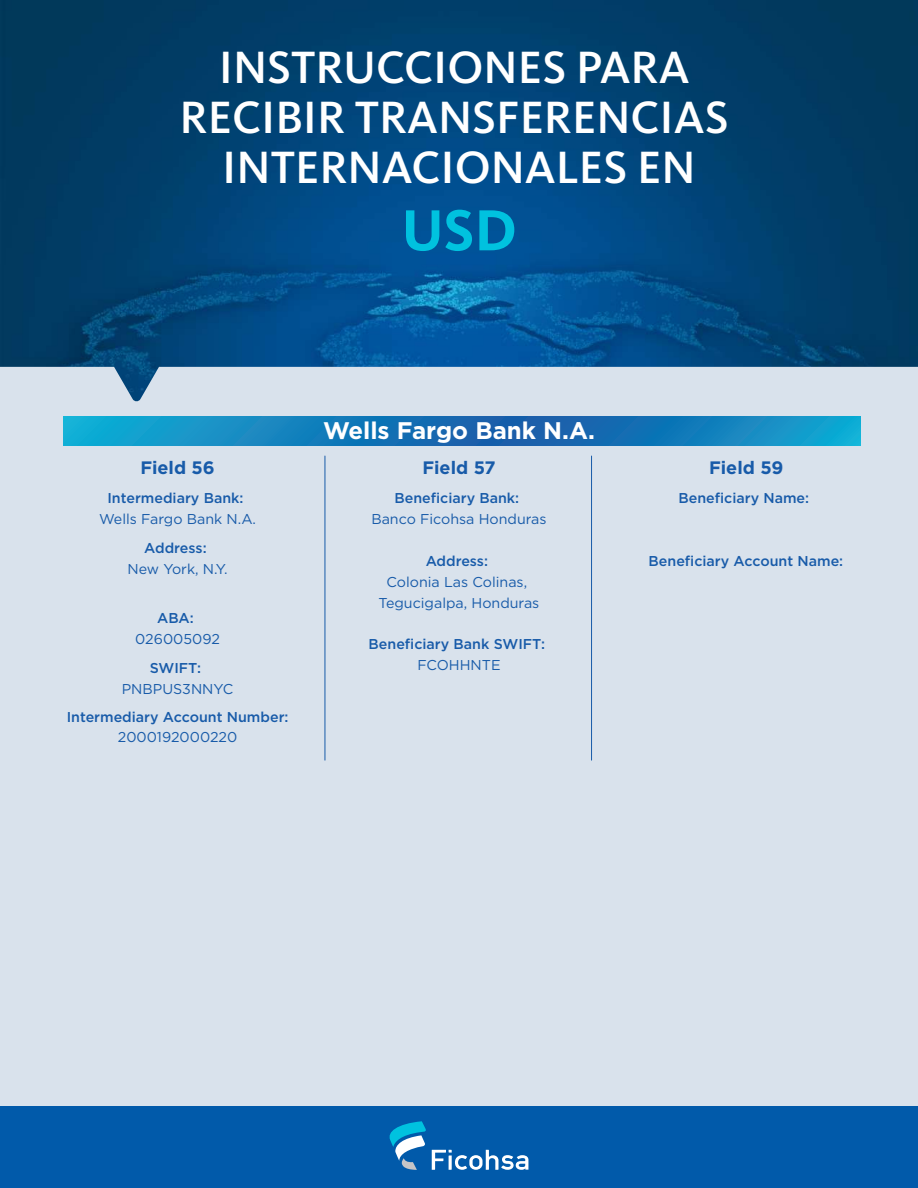
<style>
.page{position:relative;width:918px;height:1188px;background:#fff}
.page>*{position:absolute;margin:0;border:0;box-sizing:border-box;transform-origin:0 0}
.t1{font:700 60px "Kievit Pro";color:#00c2df}
.t2{font:500 46.95px/50.1px "Kievit Pro";color:#fff;text-align:center}
.t3{font:700 24px "Gotham";color:#fff}
.t4{font:700 18px "Gotham";color:#185ba9}
.t5{font:500 14.25px "Gotham";color:#185ba9}
.t6{font:14.25px/20.9px "Gotham";color:#185ba9;text-align:center}
</style>
<div class="page">
<div style="left:0;top:351px;width:918px;height:837px;background:#d9e2ec"></div>
<div style="left:0;top:1107px;width:918px;height:81px;background:#015aaa"></div>
<svg style="left:389px;top:1121px;width:139px;height:49px"></svg>
<img style="left:0;top:0;width:918px;height:402px">
<hr style="left:325px;top:456px;width:1px;height:304px;background:#185ba9">
<hr style="left:591px;top:456px;width:1px;height:304px;background:#185ba9">
<svg style="left:63px;top:417px;width:798px;height:29px"></svg>
<h2 class="t2" style="left:180px;top:42px;width:550px">INSTRUCCIONES PARA<br>RECIBIR TRANSFERENCIAS<br>INTERNACIONALES EN</h2>
<h1 class="t1" style="left:401px;top:194px;width:117px">USD</h1>
<h3 class="t3" style="left:323px;top:415px;width:273px">Wells Fargo Bank N.A.</h3>
<p class="t4" style="left:140px;top:456px;width:76px">Field 56</p>
<p class="t4" style="left:422px;top:456px;width:75px">Field 57</p>
<p class="t4" style="left:709px;top:456px;width:76px">Field 59</p>
<p class="t5" style="left:107px;top:489px;width:138px">Intermediary Bank:</p>
<p class="t6" style="left:99px;top:508px;width:159px">Wells Fargo Bank N.A.</p>
<p class="t5" style="left:144px;top:539px;width:64px">Address:</p>
<p class="t6" style="left:128px;top:558px;width:102px">New York, N.Y.</p>
<p class="t5" style="left:157px;top:609px;width:38px">ABA:</p>
<p class="t6" style="left:135px;top:628px;width:86px">026005092</p>
<p class="t5" style="left:150px;top:659px;width:53px">SWIFT:</p>
<p class="t6" style="left:122px;top:678px;width:113px">PNBPUS3NNYC</p>
<p class="t5" style="left:67px;top:707px;width:223px">Intermediary Account Number:</p>
<p class="t6" style="left:118px;top:727px;width:121px">2000192000220</p>
<p class="t5" style="left:394px;top:489px;width:126px">Beneficiary Bank:</p>
<p class="t6" style="left:371px;top:508px;width:177px">Banco Ficohsa Honduras</p>
<p class="t5" style="left:426px;top:552px;width:64px">Address:</p>
<p class="t6" style="left:379px;top:571px;width:162px">Colonia Las Colinas,<br>Tegucigalpa, Honduras</p>
<p class="t5" style="left:369px;top:635px;width:178px">Beneficiary Bank SWIFT:</p>
<p class="t6" style="left:417px;top:654px;width:85px">FCOHHNTE</p>
<p class="t5" style="left:678px;top:489px;width:132px">Beneficiary Name:</p>
<p class="t5" style="left:649px;top:552px;width:196px">Beneficiary Account Name:</p>
</div>
